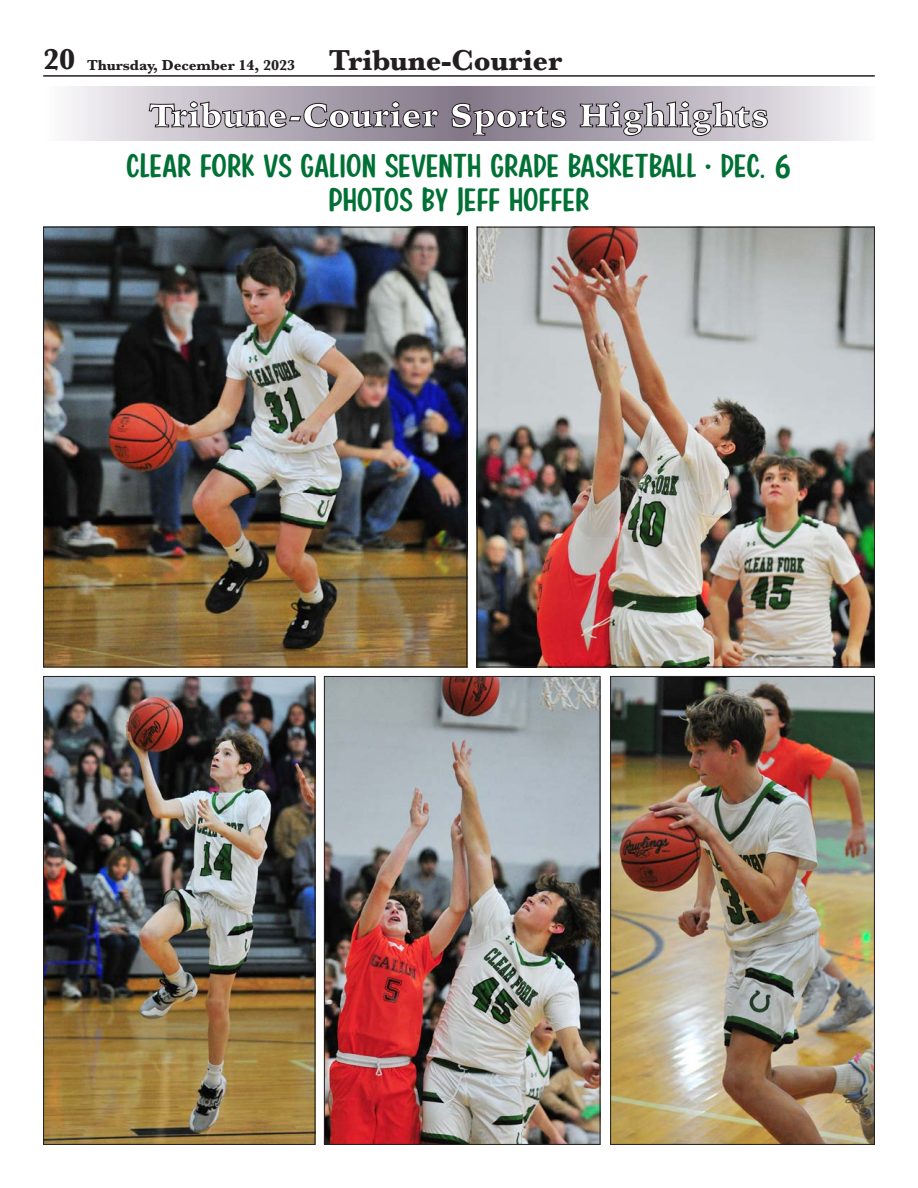
<style>
.page{position:relative;width:918px;height:1188px;background:#fff}
.page>*{position:absolute;margin:0;border:0;box-sizing:border-box;transform-origin:0 0}
.t1{font:36px/34.5px "Pottery Wheel";letter-spacing:.02em;color:#007035;text-align:center;scale:1.07 1}
.t2{font:900 33px "Iowan Old Style";letter-spacing:.01em;color:#fff}
.t3{font:700 15px "Baskerville";letter-spacing:-.005em;color:#231f20}
.s1{font-size:30px}
.s2{font-family:"PT Sans";font-weight:700;font-stretch:condensed;font-size:33px}
</style>
<div class="page">
<hr style="left:43px;top:75px;width:832px;height:2px;background:#231f20">
<svg style="left:68px;top:86px;width:789px;height:54px;background:#c2bcc5"></svg>
<svg style="left:149px;top:101px;width:289px;height:27px;background:#968f9a"></svg>
<svg style="left:451px;top:99px;width:115px;height:37px;background:#7f7683"></svg>
<svg style="left:580px;top:99px;width:188px;height:37px;background:#a29ca5"></svg>
<img style="left:45px;top:229px;width:420px;height:436px">
<img style="left:479px;top:229px;width:394px;height:436px">
<img style="left:45px;top:678px;width:268px;height:465px">
<div style="left:43px;top:676px;width:272px;height:469px;border:1px solid #231f20"></div>
<img style="left:326px;top:678px;width:272px;height:465px">
<div style="left:324px;top:676px;width:276px;height:469px;border:1px solid #231f20"></div>
<img style="left:612px;top:678px;width:261px;height:465px">
<div style="left:610px;top:676px;width:265px;height:469px;border:1px solid #231f20"></div>
<p class="t3" style="left:43px;top:55px;width:521px"><span class="s1">20</span> Thursday, December 14, 2023 <span class="s1">Tribune-Courier</span></p>
<p class="t2" style="left:149px;top:93px;width:621px">Tribune-Courier Sports Highlights</p>
<p class="t1" style="left:127px;top:147px;width:623px">CLEAR FORK VS GALION SEVENTH GRADE BASKETBALL • DEC. <span class="s2">6<br></span>PHOTOS BY JEFF HOFFER</p>
</div>
